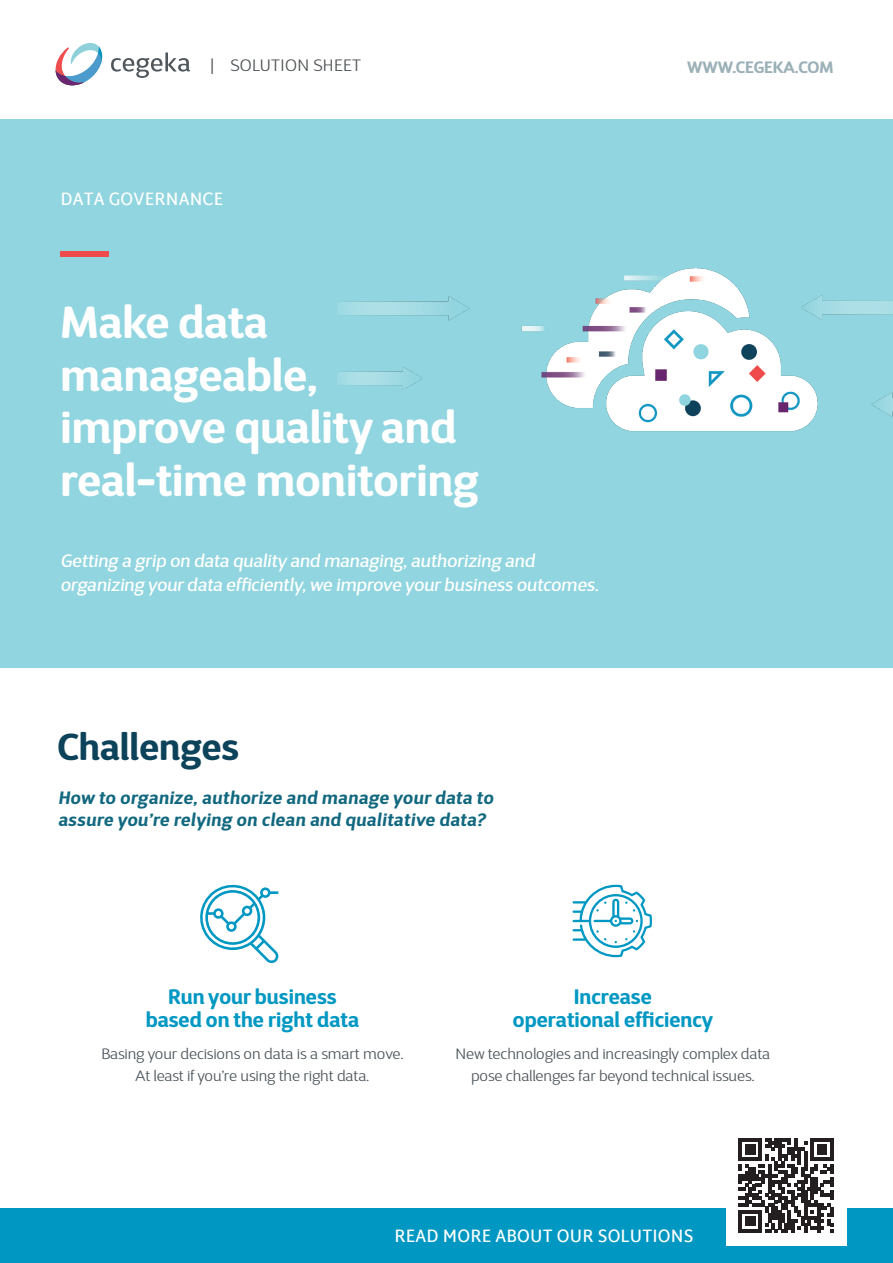
<style>
.page{position:relative;width:893px;height:1263px;background:#fff}
.page>*{position:absolute;margin:0;border:0;box-sizing:border-box;transform-origin:0 0}
.Title_Front_page{font:700 45px/52.5px "D Sari";color:#fff}
.H1_-_Title{font:700 37.5px "D Sari";color:#0d435a}
.Red_Headlines{font:700 21px/22.5px "D Sari";color:#0098c3;text-align:center}
.Intro_Text{font:italic 500 18px/24px "D Sari";color:#fff}
.Body{font:italic 700 18px/22.5px "D Sari";letter-spacing:.025em;color:#11687f}
.Subtitle_Front_page{font:600 18px "Martel Sans";letter-spacing:.01em;color:#fff;scale:.9 1}
.BODY_-_Body_tekst{font:300 16.5px "D Sari";letter-spacing:.02em;color:#505456}
.Page_numbering_-_Num{font:700 16.5px "D Sari";color:#9bb0b7}
.t1{font:300 15px/22.5px "D Sari";color:#4d555b;text-align:center}
</style>
<div class="page">
<div style="left:1px;top:120px;width:892px;height:548px;background:#90d5df"></div>
<img style="left:337px;top:268px;width:556px;height:164px">
<div style="left:1px;top:1209px;width:892px;height:54px;background:#0098c3"></div>
<div style="left:61px;top:252px;width:48px;height:5px;background:#f04b4c"></div>
<svg style="left:200px;top:884px;width:79px;height:79px"></svg>
<svg style="left:573px;top:885px;width:79px;height:72px"></svg>
<svg style="left:111px;top:52px;width:79px;height:26px"></svg>
<svg style="left:55px;top:43px;width:47px;height:43px"></svg>
<div style="left:726px;top:1125px;width:121px;height:121px;background:#fff"></div>
<svg style="left:739px;top:1138px;width:95px;height:95px"></svg>
<p class="BODY_-_Body_tekst" style="left:210px;top:55px;width:152px">| SOLUTION SHEET</p>
<p class="Page_numbering_-_Num" style="left:687px;top:57px;width:148px">WWW.CEGEKA.COM</p>
<p class="Subtitle_Front_page" style="left:61px;top:188px;width:183px">DATA GOVERNANCE</p>
<p class="Title_Front_page" style="left:61px;top:295px;width:420px">Make data manageable, improve quality and real-time monitoring</p>
<p class="Intro_Text" style="left:61px;top:549px;width:540px">Getting a grip on data quality and managing, authorizing and organizing your data efficiently, we improve your business outcomes.</p>
<p class="H1_-_Title" style="left:57px;top:722px;width:183px">Challenges</p>
<p class="Body" style="left:58px;top:786px;width:437px">How to organize, authorize and manage your data to assure you’re relying on clean and qualitative data?</p>
<p class="Red_Headlines" style="left:146px;top:985px;width:215px">Run your business based on the right data</p>
<p class="Red_Headlines" style="left:513px;top:985px;width:202px">Increase<br>operational efficiency</p>
<p class="t1" style="left:101px;top:1042px;width:304px">Basing your decisions on data is a smart move.<br>At least if you’re using the right data.</p>
<p class="t1" style="left:455px;top:1042px;width:316px">New technologies and increasingly complex data pose challenges far beyond technical issues.</p>
<p class="Subtitle_Front_page" style="left:394px;top:1225px;width:334px">READ MORE ABOUT OUR SOLUTIONS</p>
</div>
